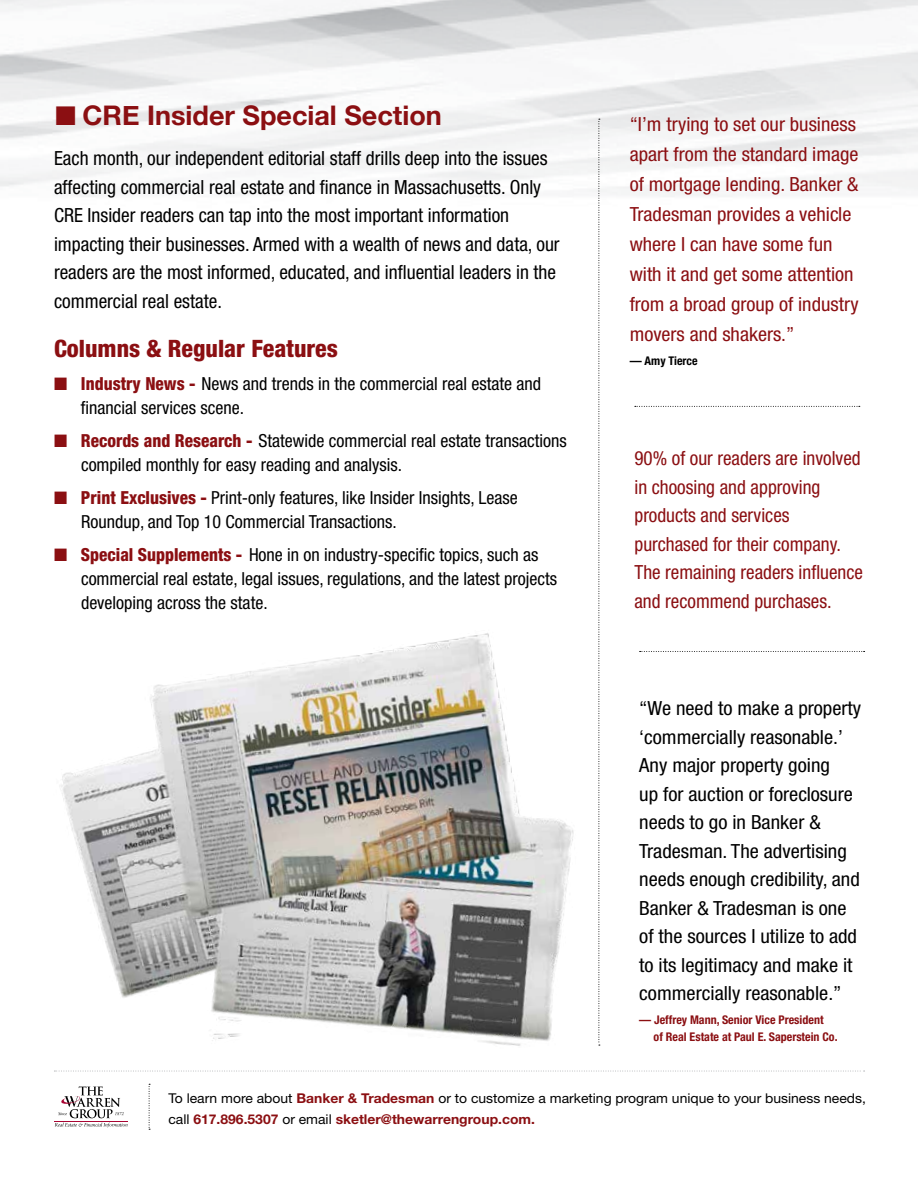
<style>
.page{position:relative;width:918px;height:1188px;background:#fff}
.page>*{position:absolute;margin:0;border:0;box-sizing:border-box;transform-origin:0 0}
.t1{font:700 27px "Helvetica Neue";color:#8b0f12}
.t2{font:800 condensed 24px "Helvetica Neue LT Std";color:#8b0f12}
.t3{font:condensed 19.5px/28.5px "Helvetica Neue LT Std";color:#000}
.t4{font:condensed 19.5px/28.5px "Helvetica Neue LT Std";color:#000;scale:1.05 1}
.t5{font:condensed 19.5px/30px "Helvetica Neue LT Std";color:#8b0f12;scale:1.04 1}
.t6{font:condensed 19.5px/28.5px "Helvetica Neue LT Std";color:#8b0f12}
.t7{font:condensed 18px/24px "Helvetica Neue LT Std";color:#000}
.t8{font:13.5px/21px "Helvetica Neue LT Std";color:#000}
.t9{font:700 condensed 12px/16.5px "Helvetica Neue LT Std";color:#8b0f12}
.t10{font:700 condensed 12px "Helvetica Neue LT Std";color:#000}
.s1{color:#8b0f12}
.s2{font-weight:800;color:#8b0f12}
.s3{font-weight:700;color:#8b0f12}
</style>
<div class="page">
<img style="left:54px;top:598px;width:557px;height:473px">
<svg style="left:55px;top:1086px;width:73px;height:42px"></svg>
<svg style="left:149px;top:1084px;width:1px;height:46px"></svg>
<svg style="left:640px;top:651px;width:225px;height:1px"></svg>
<svg style="left:599px;top:119px;width:1px;height:927px"></svg>
<svg style="left:635px;top:406px;width:225px;height:1px"></svg>
<svg style="left:54px;top:1071px;width:811px;height:1px"></svg>
<h1 class="t1" style="left:56px;top:94px;width:388px">■ CRE Insider Special Section</h1>
<p class="t3" style="left:54px;top:144px;width:507px">Each month, our independent editorial staff drills deep into the issues affecting commercial real estate and finance in Massachusetts. Only CRE Insider readers can tap into the most important information impacting their businesses. Armed with a wealth of news and data, our readers are the most informed, educated, and influential leaders in the commercial real estate.</p>
<h2 class="t2" style="left:54px;top:334px;width:285px">Columns &amp; Regular Features</h2>
<p class="t7" style="left:81px;top:372px;width:462px;text-indent:-27px"><span class="s1">■</span> <span class="s2">Industry News -</span> News and trends in the commercial real estate and financial services scene.</p>
<p class="t7" style="left:81px;top:429px;width:487px;text-indent:-27px"><span class="s1">■</span> <span class="s2">Records and Research -</span> Statewide commercial real estate transactions compiled monthly for easy reading and analysis.</p>
<p class="t7" style="left:81px;top:486px;width:438px;text-indent:-27px"><span class="s1">■</span> <span class="s2">Print Exclusives -</span> Print-only features, like Insider Insights, Lease<br>Roundup, and Top 10 Commercial Transactions.</p>
<p class="t7" style="left:81px;top:543px;width:478px;text-indent:-27px"><span class="s1">■</span> <span class="s2">Special Supplements -</span> Hone in on industry-specific topics, such as commercial real estate, legal issues, regulations, and the latest projects developing across the state.</p>
<p class="t5" style="left:630px;top:109px;width:222px">“I’m trying to set our business apart from the standard image of mortgage lending. Banker &amp;<br>Tradesman provides a vehicle where I can have some fun with it and get some attention from a broad group of industry movers and shakers.”</p>
<p class="t10" style="left:630px;top:353px;width:69px">— Amy Tierce</p>
<p class="t6" style="left:634px;top:444px;width:230px">90% of our readers are involved in choosing and approving products and services purchased for their company.<br>The remaining readers influence and recommend purchases.</p>
<p class="t4" style="left:639px;top:694px;width:213px">“We need to make a property ‘commercially reasonable.’<br>Any major property going<br>up for auction or foreclosure needs to go in Banker &amp;<br>Tradesman. The advertising needs enough credibility, and<br>Banker &amp; Tradesman is one of the sources I utilize to add to its legitimacy and make it commercially reasonable.”</p>
<p class="t9" style="left:654px;top:1011px;width:185px;text-indent:-14px">— Jeffrey Mann, Senior Vice President<br>of Real Estate at Paul E. Saperstein Co.</p>
<p class="t8" style="left:168px;top:1088px;width:699px">To learn more about <span class="s3">Banker &amp; Tradesman</span> or to customize a marketing program unique to your business needs, call <span class="s3">617.896.5307</span> or email <span class="s3">sketler@thewarrengroup.com.</span></p>
</div>
